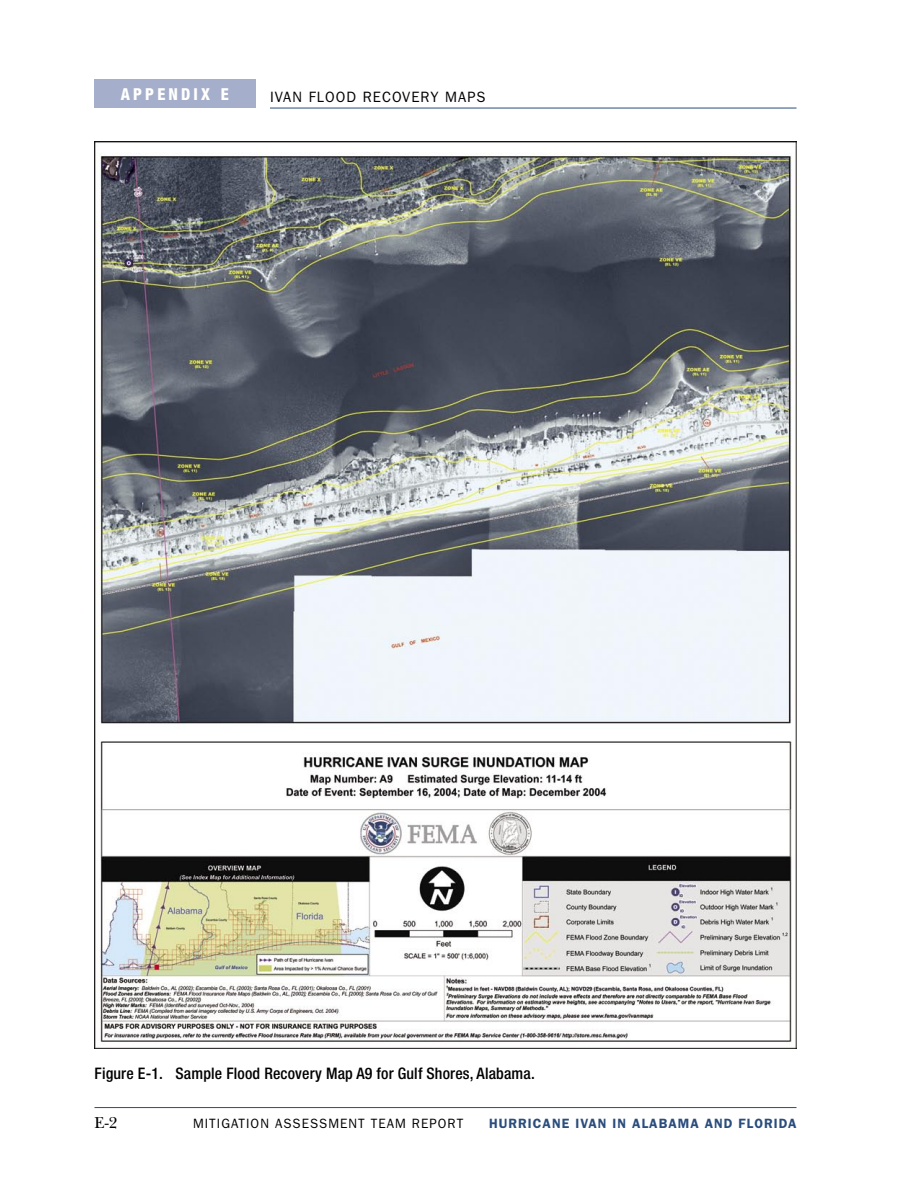
<style>
.page{position:relative;width:918px;height:1188px;background:#fff}
.page>*{position:absolute;margin:0;border:0;box-sizing:border-box;transform-origin:0 0}
.t1{font:800 condensed 16.5px "Helvetica Neue";letter-spacing:.2em;color:#fff}
.t2{font:16.5px "New Baskerville";color:#000}
._488_caption{font:500 condensed 15.9px "Helvetica Neue";letter-spacing:.01em;color:#000}
.t3{font:15px "ITC Franklin Gothic Std";letter-spacing:.075em;color:#000}
.t4{font:600 13.5px "ITC Franklin Gothic Std";letter-spacing:.08em;color:#2a4d7d}
.t5{font:13.5px "ITC Franklin Gothic Std";letter-spacing:.08em;color:#000}
</style>
<div class="page">
<hr style="left:94px;top:1107px;width:702px;height:1px;background:#2a4d7d">
<div style="left:94px;top:80px;width:162px;height:28px;background:#a5afcb"></div>
<hr style="left:270px;top:108px;width:526px;height:1px;background:#2a4d7d">
<img style="left:94px;top:142px;width:702px;height:907px">
<p class="t1" style="left:121px;top:84px;width:109px">APPENDIX E</p>
<p class="t3" style="left:270px;top:88px;width:217px">IVAN FLOOD RECOVERY MAPS</p>
<p class="_488_caption" style="left:94px;top:1064px;width:442px">Figure E-1. Sample Flood Recovery Map A9 for Gulf Shores, Alabama.</p>
<p class="t2" style="left:94px;top:1113px;width:24px">E-2</p>
<p class="t5" style="left:193px;top:1116px;width:272px">MITIGATION ASSESSMENT TEAM REPORT</p>
<p class="t4" style="left:489px;top:1115px;width:309px">HURRICANE IVAN IN ALABAMA AND FLORIDA</p>
</div>
